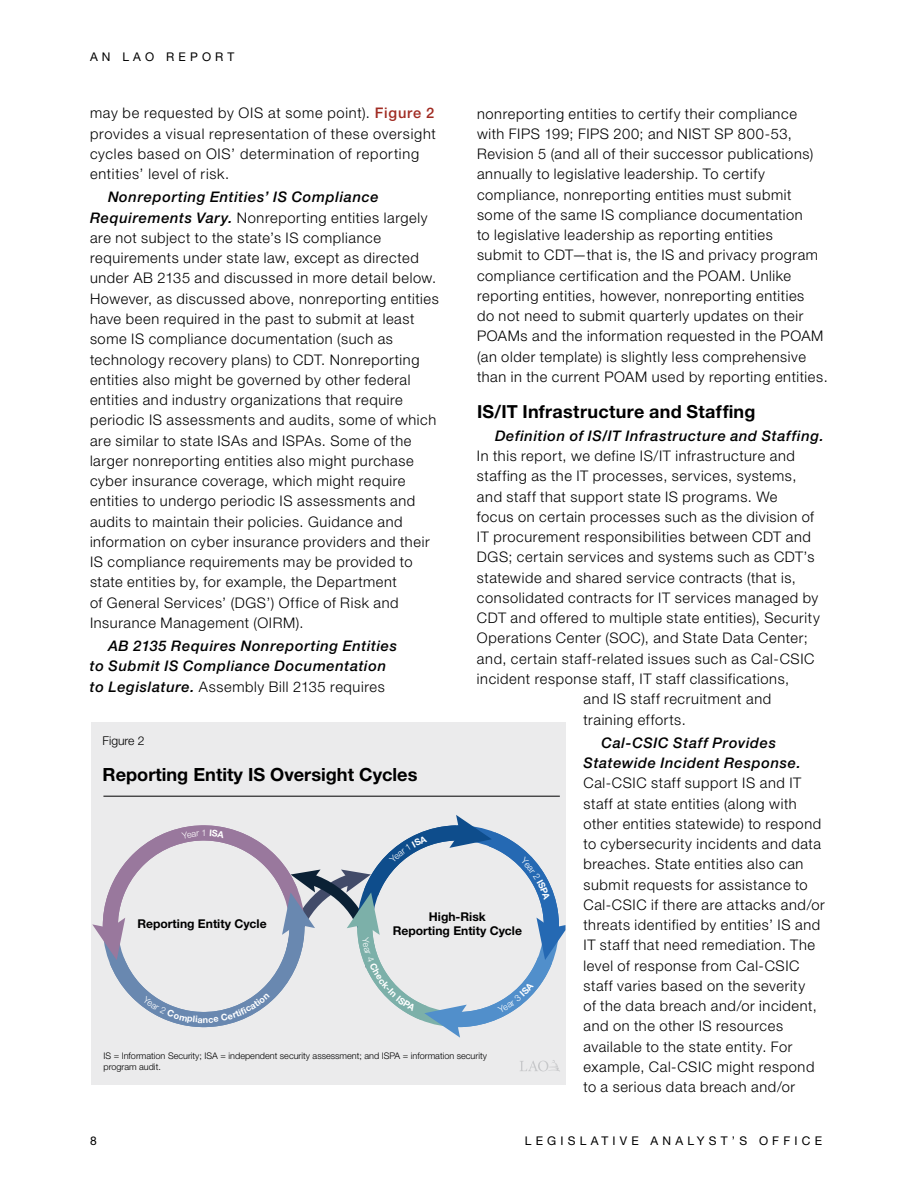
<style>
.page{position:relative;width:918px;height:1188px;background:#fff}
.page>*{position:absolute;margin:0;border:0;box-sizing:border-box;transform-origin:0 0}
.t1{font:700 18.15px "Helvetica Neue LT Pro";color:#000}
.t2{font:700 18px "Helvetica Neue LT Pro";letter-spacing:.02em;color:#000}
.t3{font:300 14.7px/20.2px "Helvetica Neue LT Pro";letter-spacing:.04em;color:#000}
.t4{font:italic 500 14.7px/20.2px "Helvetica Neue LT Pro";letter-spacing:.045em;color:#000}
.t5{font:700 12.15px/14.5px "Helvetica Neue LT Pro";color:#000;text-align:center}
.t6{font:300 12.15px "Helvetica Neue LT Pro";color:#000}
.t7{font:12px "Helvetica Neue LT Pro";letter-spacing:.35em;color:#000}
.t8{font:300 9.15px/10.9px "Helvetica Neue LT Pro";color:#000}
.t9{font:300 9.15px "Helvetica Neue LT Pro";color:#fff}
.s1{font-weight:500;color:#a02b22}
.s2{font-weight:500;font-style:italic}
.s3{font-weight:300;font-style:normal}
</style>
<div class="page">
<div style="left:91px;top:722px;width:475px;height:363px;background:#ebebec"></div>
<svg style="left:520px;top:1060px;width:40px;height:12px"></svg>
<hr style="left:103px;top:796px;width:457px;height:1px;background:#000">
<svg style="left:92px;top:815px;width:474px;height:223px"></svg>
<p class="t7" style="left:90px;top:49px;width:146px">AN LAO REPORT</p>
<p class="t3" style="left:90px;top:103px;width:347px">may be requested by OIS at some point). <span class="s1">Figure 2 </span>provides a visual representation of these oversight cycles based on OIS’ determination of reporting entities’ level of risk.</p>
<p class="t3" style="left:90px;top:187px;width:350px;text-indent:18px"><span class="s2">Nonreporting Entities’ IS Compliance Requirements Vary.</span> Nonreporting entities largely are not subject to the state’s IS compliance requirements under state law, except as directed under AB 2135 and discussed in more detail below.<br>However, as discussed above, nonreporting entities have been required in the past to submit at least some IS compliance documentation (such as technology recovery plans) to CDT. Nonreporting entities also might be governed by other federal entities and industry organizations that require periodic IS assessments and audits, some of which are similar to state ISAs and ISPAs. Some of the larger nonreporting entities also might purchase cyber insurance coverage, which might require entities to undergo periodic IS assessments and audits to maintain their policies. Guidance and information on cyber insurance providers and their IS compliance requirements may be provided to state entities by, for example, the Department<br>of General Services’ (DGS’) Office of Risk and Insurance Management (OIRM).</p>
<p class="t4" style="left:90px;top:636px;width:309px;text-indent:18px">AB 2135 Requires Nonreporting Entities to Submit IS Compliance Documentation to Legislature. <span class="s3">Assembly Bill 2135 requires</span></p>
<p class="t3" style="left:477px;top:103px;width:352px">nonreporting entities to certify their compliance with FIPS 199; FIPS 200; and NIST SP 800-53, Revision 5 (and all of their successor publications) annually to legislative leadership. To certify compliance, nonreporting entities must submit some of the same IS compliance documentation<br>to legislative leadership as reporting entities<br>submit to CDT—that is, the IS and privacy program compliance certification and the POAM. Unlike reporting entities, however, nonreporting entities<br>do not need to submit quarterly updates on their POAMs and the information requested in the POAM (an older template) is slightly less comprehensive than in the current POAM used by reporting entities.</p>
<p class="t2" style="left:477px;top:400px;width:280px">IS/IT Infrastructure and Staffing</p>
<p class="t4" style="left:495px;top:425px;width:330px">Definition of IS/IT Infrastructure and Staffing.</p>
<p class="t3" style="left:477px;top:446px;width:319px">In this report, we define IS/IT infrastructure and</p>
<p class="t3" style="left:477px;top:466px;width:321px">staffing as the IT processes, services, systems,</p>
<p class="t3" style="left:477px;top:486px;width:302px">and staff that support state IS programs. We</p>
<p class="t3" style="left:477px;top:506px;width:339px">focus on certain processes such as the division of</p>
<p class="t3" style="left:477px;top:527px;width:335px">IT procurement responsibilities between CDT and</p>
<p class="t3" style="left:477px;top:547px;width:339px">DGS; certain services and systems such as CDT’s</p>
<p class="t3" style="left:477px;top:567px;width:321px">statewide and shared service contracts (that is,</p>
<p class="t3" style="left:477px;top:587px;width:343px">consolidated contracts for IT services managed by</p>
<p class="t3" style="left:477px;top:608px;width:344px">CDT and offered to multiple state entities), Security</p>
<p class="t3" style="left:477px;top:628px;width:332px">Operations Center (SOC), and State Data Center;</p>
<p class="t3" style="left:477px;top:648px;width:339px">and, certain staff-related issues such as Cal-CSIC</p>
<p class="t3" style="left:477px;top:668px;width:314px">incident response staff, IT staff classifications,</p>
<p class="t3" style="left:583px;top:689px;width:189px">and IS staff recruitment and</p>
<p class="t3" style="left:583px;top:709px;width:104px">training efforts.</p>
<p class="t4" style="left:583px;top:732px;width:219px;text-align:center">Cal-CSIC Staff Provides<br>Statewide Incident Response.</p>
<p class="t3" style="left:583px;top:773px;width:243px">Cal-CSIC staff support IS and IT staff at state entities (along with other entities statewide) to respond to cybersecurity incidents and data breaches. State entities also can submit requests for assistance to Cal-CSIC if there are attacks and/or threats identified by entities’ IS and IT staff that need remediation. The level of response from Cal-CSIC staff varies based on the severity<br>of the data breach and/or incident, and on the other IS resources available to the state entity. For example, Cal-CSIC might respond to a serious data breach and/or</p>
<p class="t6" style="left:103px;top:733px;width:44px">Figure 2</p>
<p class="t1" style="left:103px;top:763px;width:316px">Reporting Entity IS Oversight Cycles</p>
<p class="t9" style="left:202px;top:827px;width:7px">1</p>
<p class="t5" style="left:137px;top:916px;width:131px">Reporting Entity Cycle</p>
<p class="t5" style="left:393px;top:909px;width:131px">High-Risk<br>Reporting Entity Cycle</p>
<p class="t8" style="left:103px;top:1050px;width:385px">IS = Information Security; ISA = independent security assessment; and ISPA = information security program audit.</p>
<p class="t7" style="left:90px;top:1134px;width:8px">8</p>
<p class="t7" style="left:525px;top:1133px;width:299px">LEGISLATIVE ANALYST’S OFFICE</p>
</div>
